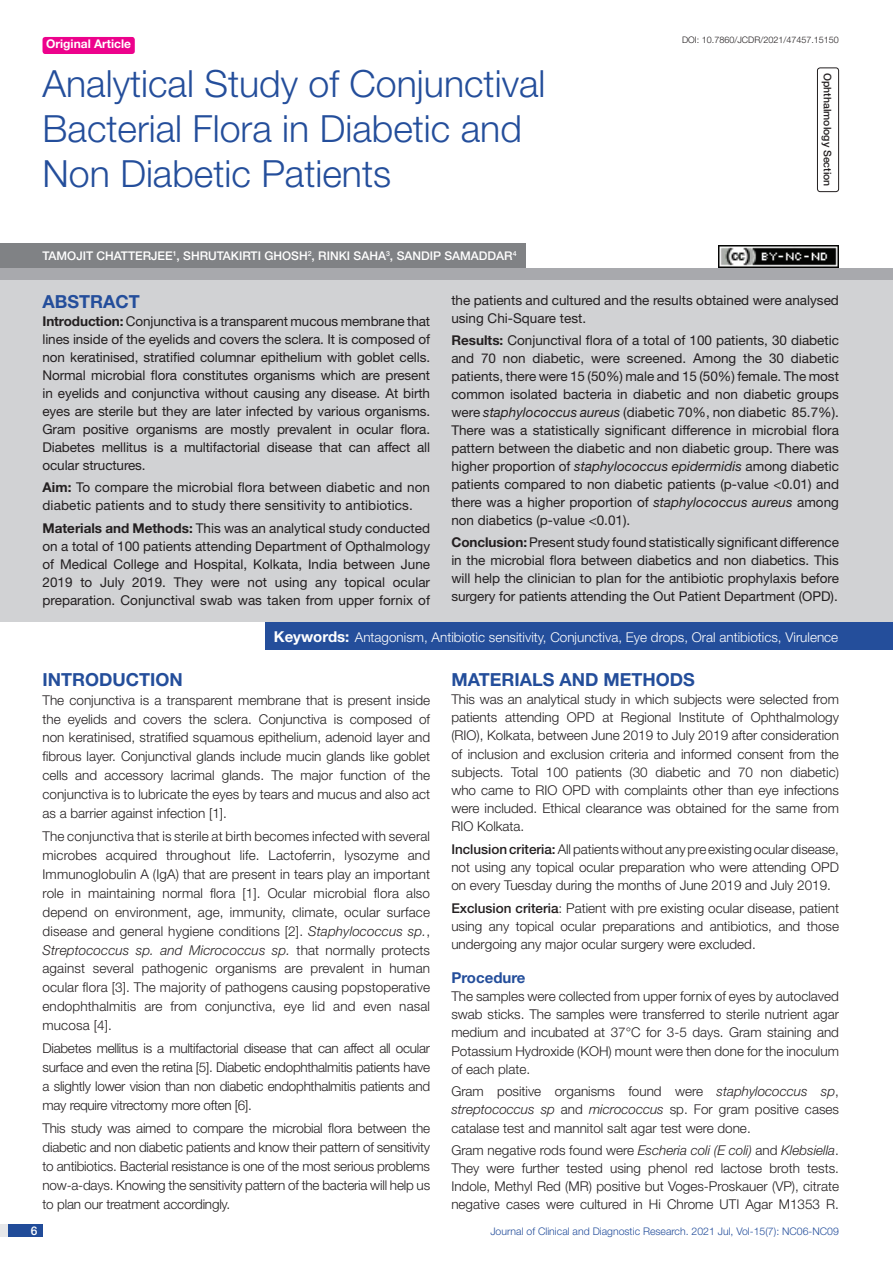
<style>
.page{position:relative;width:893px;height:1263px;background:#fff}
.page>*{position:absolute;margin:0;border:0;box-sizing:border-box;transform-origin:0 0}
.t1{font:300 37.5px/45px "Helvetica Neue";color:#244e9b}
.Heading{font:700 18px "Helvetica Neue";color:#244e9b}
.Abstract_head{font:700 18px "Helvetica Neue";color:#244e9b}
.HEAD_2{font:700 15px "Helvetica Neue";color:#244e9b}
.Body_text{font:300 13.5px/18.9px "Helvetica Neue";color:#231f20;text-align:justify}
.Abstract_Text{font:13.5px/18px "Helvetica Neue";color:#231f20;text-align:justify}
.Key_words{font:300 13.5px "Helvetica Neue";color:#fff}
.Author{font:500 12px "Helvetica Neue";color:#fff}
.t2{font:700 12px "Helvetica Neue";color:#fff}
.t3{font:300 10.5px "Helvetica Neue";color:#244e9b}
.section{font:500 10.5px "Helvetica Neue";color:#231f20}
.DOI{font:300 9px "Helvetica Neue";color:#231f20}
.s1{font-weight:700}
.s2{font-style:italic}
.s3{font-weight:700;font-size:15px}
.s4{font-weight:500}
</style>
<div class="page">
<div style="left:0;top:1224px;width:43px;height:13px;background:#e6e7e9"></div>
<div style="left:8px;top:1224px;width:35px;height:13px;background:#214c99"></div>
<div style="left:43px;top:37px;width:92px;height:17px;background:#ed028c;border-radius:3px"></div>
<div style="left:817px;top:67px;width:22px;height:125px;border:1px solid #231f20;border-radius:3px"></div>
<div style="left:0;top:268px;width:893px;height:12px;background:#a8a9ad"></div>
<div style="left:0;top:244px;width:526px;height:24px;background:#808285"></div>
<div style="left:0;top:280px;width:893px;height:342px;background:#d1d2d4"></div>
<div style="left:266px;top:622px;width:627px;height:28px;background:#244e9b"></div>
<img style="left:719px;top:245px;width:120px;height:23px">
<p class="t2" style="left:46px;top:37px;width:87px">Original Article</p>
<p class="t1" style="left:43px;top:60px;width:504px">Analytical Study of Conjunctival<br>Bacterial Flora in Diabetic and<br>Non Diabetic Patients</p>
<p class="Author" style="left:43px;top:248px;width:475px">TAMOJIT CHATTE RJEE <sup>1</sup>, SHRUTAKIRTI GHOS H<sup>2</sup>, RI NKI SAHA<sup>3</sup>, SANDIP SAMADDAR<sup>4</sup></p>
<p class="DOI" style="left:682px;top:35px;width:158px">DOI: 10.7860/JCDR/2021/47457.15150</p>
<p class="section" style="left:834px;top:73px;width:115px;rotate:90deg">OPHTHALMOLOGY SECTION</p>
<p class="Abstract_head" style="left:43px;top:291px;width:99px">ABSTRACT</p>
<p class="Abstract_Text" style="left:43px;top:312px;width:389px"><span class="s1">Introduction:</span> Conjunctiva is a transparent mucous membrane that lines inside of the eyelids and covers the sclera. It is composed of non keratinised, stratified columnar epithelium with goblet cells.<br>Normal microbial flora constitutes organisms which are present in eyelids and conjunctiva without causing any disease. At birth eyes are sterile but they are later infected by various organisms.<br>Gram positive organisms are mostly prevalent in ocular flora.<br>Diabetes mellitus is a multifactorial disease that can affect all ocular structures.</p>
<p class="Abstract_Text" style="left:43px;top:478px;width:389px"><span class="s1">Aim:</span> To compare the microbial flora between diabetic and non diabetic patients and to study there sensitivity to antibiotics.</p>
<p class="Abstract_Text" style="left:43px;top:519px;width:389px"><span class="s1">Materials and Methods:</span> This was an analytical study conducted on a total of 100 patients attending Department of Opthalmology of Medical College and Hospital, Kolkata, India between June 2019 to July 2019. They were not using any topical ocular preparation. Conjunctival swab was taken from upper fornix of</p>
<p class="Abstract_Text" style="left:451px;top:291px;width:389px">the patients and cultured and the results obtained were analysed using Chi-Square test.</p>
<p class="Abstract_Text" style="left:451px;top:331px;width:389px"><span class="s1">Results:</span> Conjunctival flora of a total of 100 patients, 30 diabetic and 70 non diabetic, were screened. Among the 30 diabetic patients, there were 15 (50%) male and 15 (50%) female. The most common isolated bacteria in diabetic and non diabetic groups were <span class="s2">staphylococcus aureus</span> (diabetic 70%, non diabetic 85.7%).<br>There was a statistically significant difference in microbial flora pattern between the diabetic and non diabetic group. There was higher proportion of <span class="s2">staphylococcus epidermidis</span> among diabetic patients compared to non diabetic patients (p-value &lt;0.01) and there was a higher proportion of <span class="s2">staphylococcus aureus</span> among non diabetics (p-value &lt;0.01).</p>
<p class="Abstract_Text" style="left:451px;top:533px;width:389px"><span class="s1">Conclusion:</span> Present study found statistically significant difference in the microbial flora between diabetics and non diabetics. This will help the clinician to plan for the antibiotic prophylaxis before surgery for patients attending the Out Patient Department (OPD).</p>
<p class="Key_words" style="left:274px;top:629px;width:566px"><span class="s3">Keywords:</span> Antagonism, Antibiotic sensitivity, Conjunctiva, Eye drops, Oral antibiotics, Virulence</p>
<p class="Heading" style="left:43px;top:668px;width:142px">INTRODUCTION</p>
<p class="Body_text" style="left:43px;top:690px;width:389px">The conjunctiva is a transparent membrane that is present inside the eyelids and covers the sclera. Conjunctiva is composed of non keratinised, stratified squamous epithelium, adenoid layer and fibrous layer. Conjunctival glands include mucin glands like goblet cells and accessory lacrimal glands. The major function of the conjunctiva is to lubricate the eyes by tears and mucus and also act as a barrier against infection [1].</p>
<p class="Body_text" style="left:43px;top:827px;width:389px">The conjunctiva that is sterile at birth becomes infected with several microbes acquired throughout life. Lactoferrin, lysozyme and Immunoglobulin A (IgA) that are present in tears play an important role in maintaining normal flora [1]. Ocular microbial flora also depend on environment, age, immunity, climate, ocular surface disease and general hygiene conditions [2]. <span class="s2">Staphylococcus sp.</span>, <span class="s2">Streptococcus sp. and Micrococcus sp.</span> that normally protects against several pathogenic organisms are prevalent in human ocular flora [3]. The majority of pathogens causing popstoperative endophthalmitis are from conjunctiva, eye lid and even nasal mucosa [4].</p>
<p class="Body_text" style="left:43px;top:1039px;width:389px">Diabetes mellitus is a multifactorial disease that can affect all ocular surface and even the retina [5]. Diabetic endophthalmitis patients have a slightly lower vision than non diabetic endophthalmitis patients and may require vitrectomy more often [6].</p>
<p class="Body_text" style="left:43px;top:1119px;width:389px">This study was aimed to compare the microbial flora between the diabetic and non diabetic patients and know their pattern of sensitivity to antibiotics. Bacterial resistance is one of the most serious problems now-a-days. Knowing the sensitivity pattern of the bacteria will help us to plan our treatment accordingly.</p>
<p class="Heading" style="left:451px;top:668px;width:245px">MATERIALS AND METHODS</p>
<p class="Body_text" style="left:451px;top:690px;width:389px;line-height:18.1px">This was an analytical study in which subjects were selected from patients attending OPD at Regional Institute of Ophthalmology (RIO), Kolkata, between June 2019 to July 2019 after consideration of inclusion and exclusion criteria and informed consent from the subjects. Total 100 patients (30 diabetic and 70 non diabetic) who came to RIO OPD with complaints other than eye infections were included. Ethical clearance was obtained for the same from RIO Kolkata.</p>
<p class="Body_text" style="left:451px;top:840px;width:389px;line-height:18.1px"><span class="s4">INCLUSION CRITERIA:</span> All patients without any pre existing ocular disease, not using any topical ocular preparation who were attending OPD on every Tuesday during the months of June 2019 and July 2019.</p>
<p class="Body_text" style="left:451px;top:898px;width:389px;line-height:18.1px"><span class="s4">EXCLUSION CRITERIA</span>: Patient with pre existing ocular disease, patient using any topical ocular preparations and antibiotics, and those undergoing any major ocular surgery were excluded.</p>
<p class="HEAD_2" style="left:451px;top:968px;width:76px">Procedure</p>
<p class="Body_text" style="left:451px;top:987px;width:389px;line-height:18.1px">The samples were collected from upper fornix of eyes by autoclaved swab sticks. The samples were transferred to sterile nutrient agar medium and incubated at 37°C for 3-5 days. Gram staining and Potassium Hydroxide (KOH) mount were then done for the inoculum of each plate.</p>
<p class="Body_text" style="left:451px;top:1082px;width:389px;line-height:18.1px">Gram positive organisms found were <span class="s2">staphylococcus sp</span>, <span class="s2">streptococcus sp</span> and <span class="s2">micrococcus</span> sp. For gram positive cases catalase test and mannitol salt agar test were done.</p>
<p class="Body_text" style="left:451px;top:1141px;width:389px;line-height:18px">Gram negative rods found were <span class="s2">Escheria coli (E coli)</span> and <span class="s2">Klebsiella</span>.<br>They were further tested using phenol red lactose broth tests.<br>Indole, Methyl Red (MR) positive but Voges-Proskauer (VP), citrate negative cases were cultured in Hi Chrome UTI Agar M1353 R.</p>
<p class="Author" style="left:31px;top:1223px;width:8px">6</p>
<p class="t3" style="left:490px;top:1225px;width:350px">Journal of Clinical and Diagnostic Research. 2021 Jul, Vol-15(7): NC06-NC09</p>
</div>
